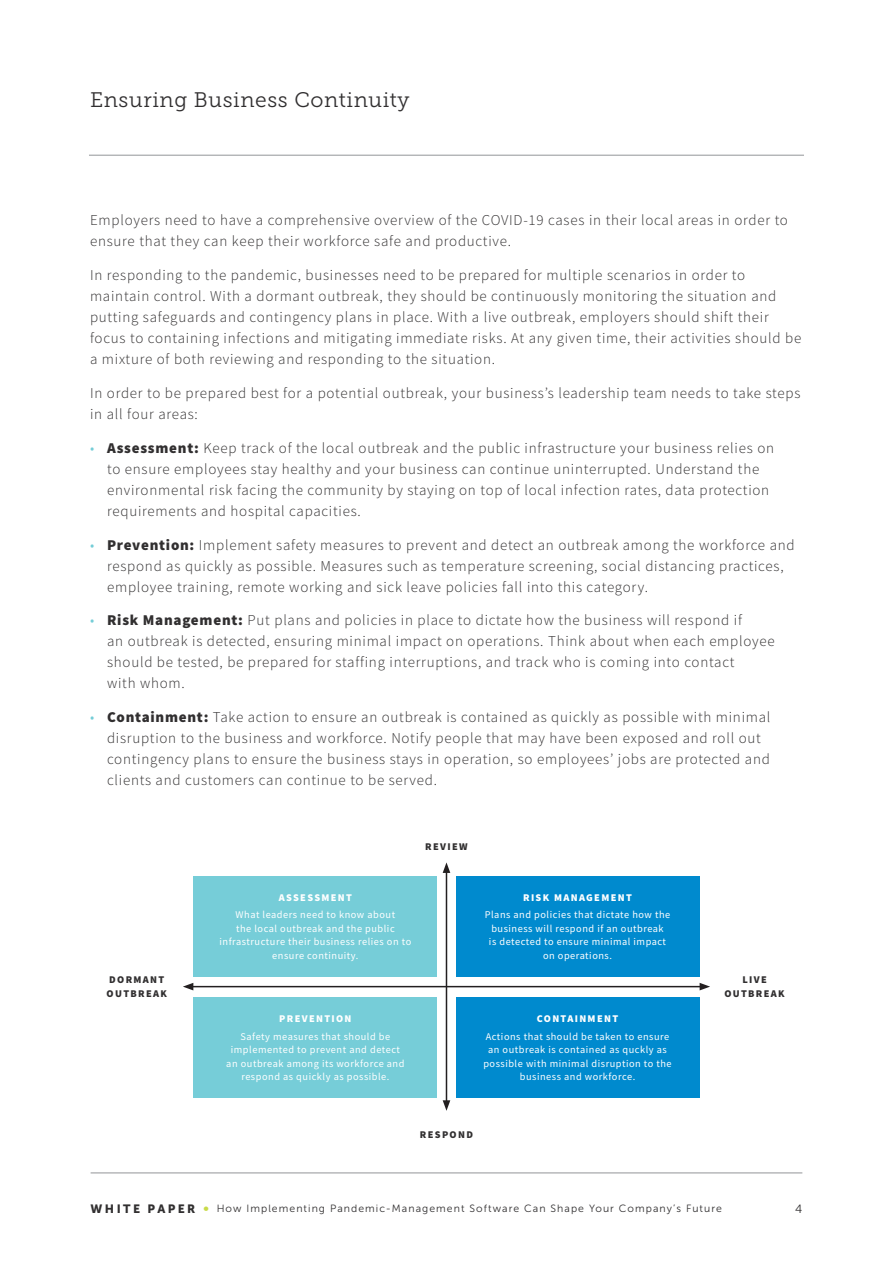
<style>
.page{position:relative;width:893px;height:1263px;background:#fff}
.page>*{position:absolute;margin:0;border:0;box-sizing:border-box;transform-origin:0 0}
.t1{font:21px "Museo Slab 300";letter-spacing:.03em;color:#312f30}
.t2{font:300 15px/21px "Source Sans Pro";letter-spacing:.05em;color:#312f30}
.t3{font:12px "Museo Sans 300";color:#312f30}
.t4{font:10.5px "Museo Sans 300";letter-spacing:.1em;color:#312f30}
.t5{font:10.35px/13.5px "Source Sans Pro";letter-spacing:.05em;color:#fff;text-align:center}
.t6{font:900 10.35px "Source Sans Pro";letter-spacing:.13em;color:#fff}
.t7{font:900 10.35px/14.4px "Source Sans Pro";letter-spacing:.13em;color:#312f30;text-align:center}
.s1{color:#74cdd7}
.s2{font-weight:900}
.s3{font-family:"Museo Sans 900";font-size:12px}
.s4{font-family:"Museo Sans 900";font-size:12px;color:#c9db49}
</style>
<div class="page">
<hr style="left:91px;top:1172px;width:711px;height:1px;background:#939598">
<div style="left:194px;top:876px;width:243px;height:100px;background:#76cdd8"></div>
<div style="left:194px;top:998px;width:243px;height:100px;background:#76cdd8"></div>
<div style="left:456px;top:998px;width:243px;height:100px;background:#008ace"></div>
<div style="left:456px;top:876px;width:243px;height:100px;background:#008ace"></div>
<hr style="left:89px;top:155px;width:715px;height:1px;background:#939598">
<hr style="left:446px;top:871px;width:1px;height:232px;background:#231f20">
<svg style="left:443px;top:862px;width:7px;height:11px"></svg>
<svg style="left:443px;top:1100px;width:7px;height:11px"></svg>
<hr style="left:191px;top:986px;width:511px;height:1px;background:#231f20">
<svg style="left:700px;top:983px;width:10px;height:7px"></svg>
<svg style="left:183px;top:983px;width:10px;height:7px"></svg>
<p class="t1" style="left:90px;top:88px;width:321px">Ensuring Business Continuity</p>
<p class="t2" style="left:90px;top:210px;width:699px">Employers need to have a comprehensive overview of the COVID-19 cases in their local areas in order to ensure that they can keep their workforce safe and productive.</p>
<p class="t2" style="left:90px;top:265px;width:713px">In responding to the pandemic, businesses need to be prepared for multiple scenarios in order to maintain control. With a dormant outbreak, they should be continuously monitoring the situation and putting safeguards and contingency plans in place. With a live outbreak, employers should shift their focus to containing infections and mitigating immediate risks. At any given time, their activities should be a mixture of both reviewing and responding to the situation.</p>
<p class="t2" style="left:90px;top:382px;width:712px">In order to be prepared best for a potential outbreak, your business’s leadership team needs to take steps in all four areas:</p>
<p class="t2" style="left:107px;top:437px;width:668px;text-indent:-17px"><span class="s1">•</span> <span class="s2">Assessment:</span> Keep track of the local outbreak and the public infrastructure your business relies on to ensure employees stay healthy and your business can continue uninterrupted. Understand the environmental risk facing the community by staying on top of local infection rates, data protection requirements and hospital capacities.</p>
<p class="t2" style="left:107px;top:534px;width:689px;text-indent:-17px"><span class="s1">•</span> <span class="s2">Prevention:</span> Implement safety measures to prevent and detect an outbreak among the workforce and respond as quickly as possible. Measures such as temperature screening, social distancing practices, employee training, remote working and sick leave policies fall into this category.</p>
<p class="t2" style="left:107px;top:610px;width:669px;text-indent:-17px"><span class="s1">•</span> <span class="s2">Risk Management:</span> Put plans and policies in place to dictate how the business will respond if<br>an outbreak is detected, ensuring minimal impact on operations. Think about when each employee should be tested, be prepared for staffing interruptions, and track who is coming into contact<br>with whom.</p>
<p class="t2" style="left:107px;top:707px;width:665px;text-indent:-17px"><span class="s1">•</span> <span class="s2">Containment:</span> Take action to ensure an outbreak is contained as quickly as possible with minimal disruption to the business and workforce. Notify people that may have been exposed and roll out contingency plans to ensure the business stays in operation, so employees’ jobs are protected and clients and customers can continue to be served.</p>
<p class="t7" style="left:109px;top:972px;width:57px">DORMANT</p>
<p class="t7" style="left:107px;top:986px;width:62px">OUTBREAK</p>
<p class="t7" style="left:425px;top:839px;width:44px">REVIEW</p>
<p class="t6" style="left:279px;top:890px;width:75px">ASSESSMENT</p>
<p class="t5" style="left:220px;top:908px;width:193px">What leaders need to know about<br>the local outbreak and the public infrastructure their business relies on to ensure continuity.</p>
<p class="t6" style="left:523px;top:890px;width:110px">RISK MANAGEMENT</p>
<p class="t5" style="left:485px;top:908px;width:187px">Plans and policies that dictate how the business will respond if an outbreak<br>is detected to ensure minimal impact on operations.</p>
<p class="t6" style="left:279px;top:1011px;width:74px">PREVENTION</p>
<p class="t5" style="left:226px;top:1029px;width:180px">Safety measures that should be implemented to prevent and detect an outbreak among its workforce and respond as quickly as possible.</p>
<p class="t6" style="left:537px;top:1011px;width:83px">CONTAINMENT</p>
<p class="t5" style="left:483px;top:1029px;width:190px">Actions that should be taken to ensure an outbreak is contained as quckly as possible with minimal disruption to the business and workforce.</p>
<p class="t7" style="left:420px;top:1127px;width:55px">RESPOND</p>
<p class="t7" style="left:724px;top:972px;width:62px">LIVE<br>OUTBREAK</p>
<p class="t4" style="left:91px;top:1202px;width:633px"><span class="s3">WHITE PAPER</span> <span class="s4">•</span> How Implementing Pandemic-Management Software Can Shape Your Company’s Future</p>
<p class="t3" style="left:795px;top:1202px;width:9px">4</p>
</div>
